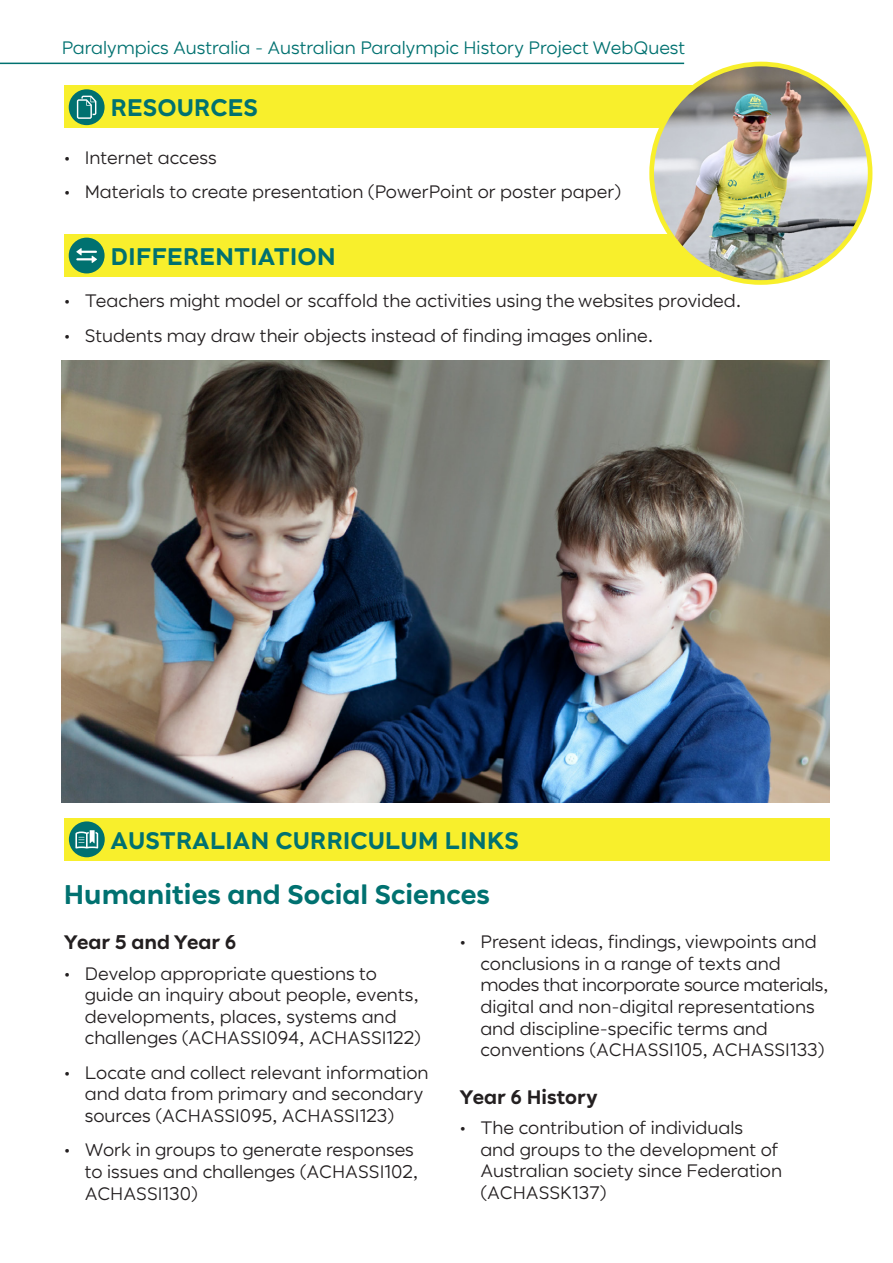
<style>
.page{position:relative;width:893px;height:1263px;background:#fff}
.page>*{position:absolute;margin:0;border:0;box-sizing:border-box;transform-origin:0 0}
.t1{font:27px "Pact Set Bold";color:#007170}
.t2{font:24px "Pact Set Bold";color:#007170}
.t3{font:19.5px "Pact Set Bold";color:#231f20}
.t4{font:18px/21.6px "Pact";color:#231f20}
.t5{font:18px "Pact";color:#007170}
</style>
<div class="page">
<hr style="left:0;top:63px;width:684px;height:1px;background:#007170">
<img style="left:62px;top:361px;width:767px;height:442px">
<div style="left:64px;top:818px;width:765px;height:43px;background:#f8ef2c"></div>
<div style="left:69px;top:821px;width:36px;height:36px;background:#007170;border-radius:50%"></div>
<svg style="left:75px;top:830px;width:23px;height:18px"></svg>
<div style="left:64px;top:85px;width:714px;height:43px;background:#f8ef2c"></div>
<div style="left:69px;top:89px;width:36px;height:36px;background:#007170;border-radius:50%"></div>
<svg style="left:77px;top:96px;width:19px;height:23px"></svg>
<div style="left:64px;top:234px;width:694px;height:43px;background:#f8ef2c"></div>
<div style="left:69px;top:238px;width:36px;height:35px;background:#007170;border-radius:50%"></div>
<svg style="left:76px;top:248px;width:21px;height:15px"></svg>
<img style="left:652px;top:64px;width:218px;height:218px;border-radius:109px">
<div style="left:649px;top:62px;width:223px;height:223px;border:5px solid #f8ef2c;border-radius:50%"></div>
<p class="t5" style="left:62px;top:40px;width:625px">Paralympics Australia - Australian Paralympic History Project WebQuest</p>
<h3 class="t2" style="left:111px;top:96px;width:149px">RESOURCES</h3>
<p class="t4" style="left:64px;top:147px;width:155px">• Internet access</p>
<p class="t4" style="left:64px;top:182px;width:559px">• Materials to create presentation (PowerPoint or poster paper)</p>
<h3 class="t2" style="left:111px;top:246px;width:227px">DIFFERENTIATION</h3>
<p class="t4" style="left:64px;top:291px;width:679px">• Teachers might model or scaffold the activities using the websites provided.</p>
<p class="t4" style="left:64px;top:325px;width:591px">• Students may draw their objects instead of finding images online.</p>
<h3 class="t2" style="left:111px;top:829px;width:410px">AUSTRALIAN CURRICULUM LINKS</h3>
<h2 class="t1" style="left:64px;top:882px;width:428px">Humanities and Social Sciences</h2>
<h4 class="t3" style="left:64px;top:933px;width:174px">Year 5 and Year 6</h4>
<p class="t4" style="left:85px;top:963px;width:338px;text-indent:-21px">• Develop appropriate questions to guide an inquiry about people, events, developments, places, systems and challenges (ACHASSI094, ACHASSI122)</p>
<p class="t4" style="left:85px;top:1062px;width:345px;text-indent:-21px">• Locate and collect relevant information and data from primary and secondary sources (ACHASSI095, ACHASSI123)</p>
<p class="t4" style="left:85px;top:1140px;width:335px;text-indent:-21px">• Work in groups to generate responses to issues and challenges (ACHASSI102,<br>ACHASSI130)</p>
<p class="t4" style="left:480px;top:932px;width:350px;text-indent:-21px">• Present ideas, findings, viewpoints and conclusions in a range of texts and modes that incorporate source materials, digital and non-digital representations and discipline-specific terms and conventions (ACHASSI105, ACHASSI133)</p>
<h4 class="t3" style="left:459px;top:1088px;width:140px">Year 6 History</h4>
<p class="t4" style="left:480px;top:1118px;width:303px;text-indent:-21px">• The contribution of individuals and groups to the development of<br>Australian society since Federation (ACHASSK137)</p>
</div>
